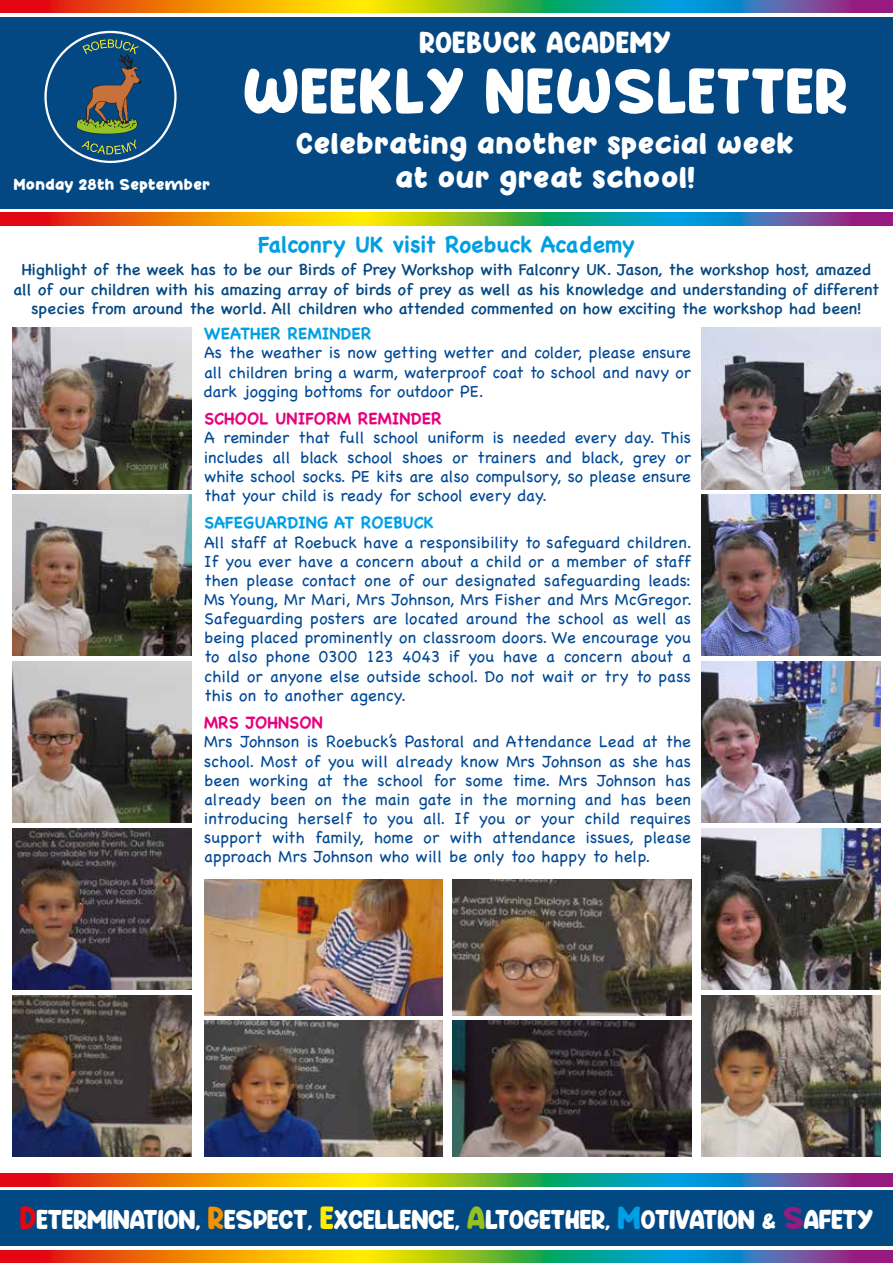
<style>
.page{position:relative;width:893px;height:1263px;background:#fff}
.page>*{position:absolute;margin:0;border:0;box-sizing:border-box;transform-origin:0 0}
.t1{font:60px "Happy School";letter-spacing:.025em;color:#fff}
.t2{font:28.5px/34.2px "Happy School";letter-spacing:.025em;color:#fff;text-align:center}
.t3{font:25.5px "Happy School";letter-spacing:-.005em;color:#fff}
.t4{font:700 22.5px "Chalkboard SE";color:#009fe3}
.t5{font:300 16.5px/19px "Chalkboard SE";letter-spacing:.01em;color:#004996;text-align:justify}
.t6{font:16.5px/19.5px "Chalkboard SE";color:#044883;text-align:center}
.t7{font:700 16.5px "Chalkboard SE";color:#009fe3}
.t8{font:700 16.5px "Chalkboard SE";color:#e6007d}
.t9{font:15px "Happy School";letter-spacing:.025em;color:#fff}
.s1{font-size:30px;color:#e30613}
.s2{font-size:30px;color:#f39200}
.s3{font-size:30px;color:#ffed00}
.s4{font-size:30px;color:#95c11f}
.s5{font-size:30px;color:#009fe3}
.s6{font-size:21px}
.s7{font-size:30px;color:#951b81}
</style>
<div class="page">
<svg style="left:0;top:0;width:893px;height:13px;background:#958949"></svg>
<svg style="left:0;top:1250px;width:893px;height:13px;background:#958949"></svg>
<svg style="left:0;top:1174px;width:893px;height:12px;background:#958949"></svg>
<svg style="left:0;top:213px;width:893px;height:12px;background:#958949"></svg>
<div style="left:0;top:1191px;width:893px;height:55px;background:#024882"></div>
<div style="left:0;top:17px;width:893px;height:191px;background:#044883"></div>
<svg style="left:44px;top:39px;width:133px;height:124px"></svg>
<img style="left:702px;top:327px;width:178px;height:162px">
<img style="left:702px;top:494px;width:178px;height:162px">
<img style="left:702px;top:661px;width:178px;height:162px">
<img style="left:702px;top:995px;width:178px;height:162px">
<img style="left:702px;top:828px;width:178px;height:162px">
<img style="left:13px;top:327px;width:178px;height:162px">
<img style="left:13px;top:494px;width:178px;height:162px">
<img style="left:13px;top:661px;width:178px;height:162px">
<img style="left:13px;top:828px;width:178px;height:162px">
<img style="left:13px;top:995px;width:178px;height:162px">
<img style="left:204px;top:879px;width:238px;height:136px">
<img style="left:204px;top:1020px;width:238px;height:137px">
<img style="left:453px;top:879px;width:238px;height:136px">
<img style="left:453px;top:1020px;width:238px;height:137px">
<p class="t9" style="left:14px;top:178px;width:197px">Monday 28th September</p>
<h2 class="t2" style="left:419px;top:29px;width:253px">ROEBUCK ACADEMY</h2>
<h1 class="t1" style="left:243px;top:65px;width:606px">WEEKLY NEWSLETTER</h1>
<h2 class="t2" style="left:296px;top:129px;width:499px">Celebrating another special week at our great school!</h2>
<h3 class="t4" style="left:258px;top:231px;width:378px">Falconry UK visit Roebuck Academy</h3>
<p class="t6" style="left:13px;top:259px;width:867px">Highlight of the week has to be our Birds of Prey Workshop with Falconry UK. Jason, the workshop host, amazed all of our children with his amazing array of birds of prey as well as his knowledge and understanding of different species from around the world. All children who attended commented on how exciting the workshop had been!</p>
<p class="t7" style="left:204px;top:324px;width:169px">WEATHER REMINDER</p>
<p class="t5" style="left:204px;top:342px;width:488px">As the weather is now getting wetter and colder, please ensure all children bring a warm, waterproof coat to school and navy or dark jogging bottoms for outdoor PE.</p>
<p class="t8" style="left:204px;top:409px;width:239px">SCHOOL UNIFORM REMINDER</p>
<p class="t5" style="left:204px;top:427px;width:488px">A reminder that full school uniform is needed every day. This includes all black school shoes or trainers and black, grey or white school socks. PE kits are also compulsory, so please ensure that your child is ready for school every day.</p>
<p class="t7" style="left:204px;top:513px;width:231px">SAFEGUARDING AT ROEBUCK</p>
<p class="t5" style="left:204px;top:531px;width:489px">All staff at Roebuck have a responsibility to safeguard children.<br>If you ever have a concern about a child or a member of staff then please contact one of our designated safeguarding leads:<br>Ms Young, Mr Mari, Mrs Johnson, Mrs Fisher and Mrs McGregor.<br>Safeguarding posters are located around the school as well as being placed prominently on classroom doors. We encourage you to also phone 0300 123 4043 if you have a concern about a child or anyone else outside school. Do not wait or try to pass this on to another agency.</p>
<p class="t8" style="left:204px;top:713px;width:120px">MRS JOHNSON</p>
<p class="t5" style="left:204px;top:731px;width:488px">Mrs Johnson is Roebuck’s Pastoral and Attendance Lead at the school. Most of you will already know Mrs Johnson as she has been working at the school for some time. Mrs Johnson has already been on the main gate in the morning and has been introducing herself to you all. If you or your child requires support with family, home or with attendance issues, please approach Mrs Johnson who will be only too happy to help.</p>
<h3 class="t3" style="left:20px;top:1208px;width:855px"><span class="s1">D</span>ETERMINATION, <span class="s2">R</span>ESPECT, <span class="s3">E</span>XCELLENCE, <span class="s4">A</span>LTOGETHER, <span class="s5">M</span>OTIVATION <span class="s6">&amp;</span> <span class="s7">S</span>AFETY</h3>
</div>
